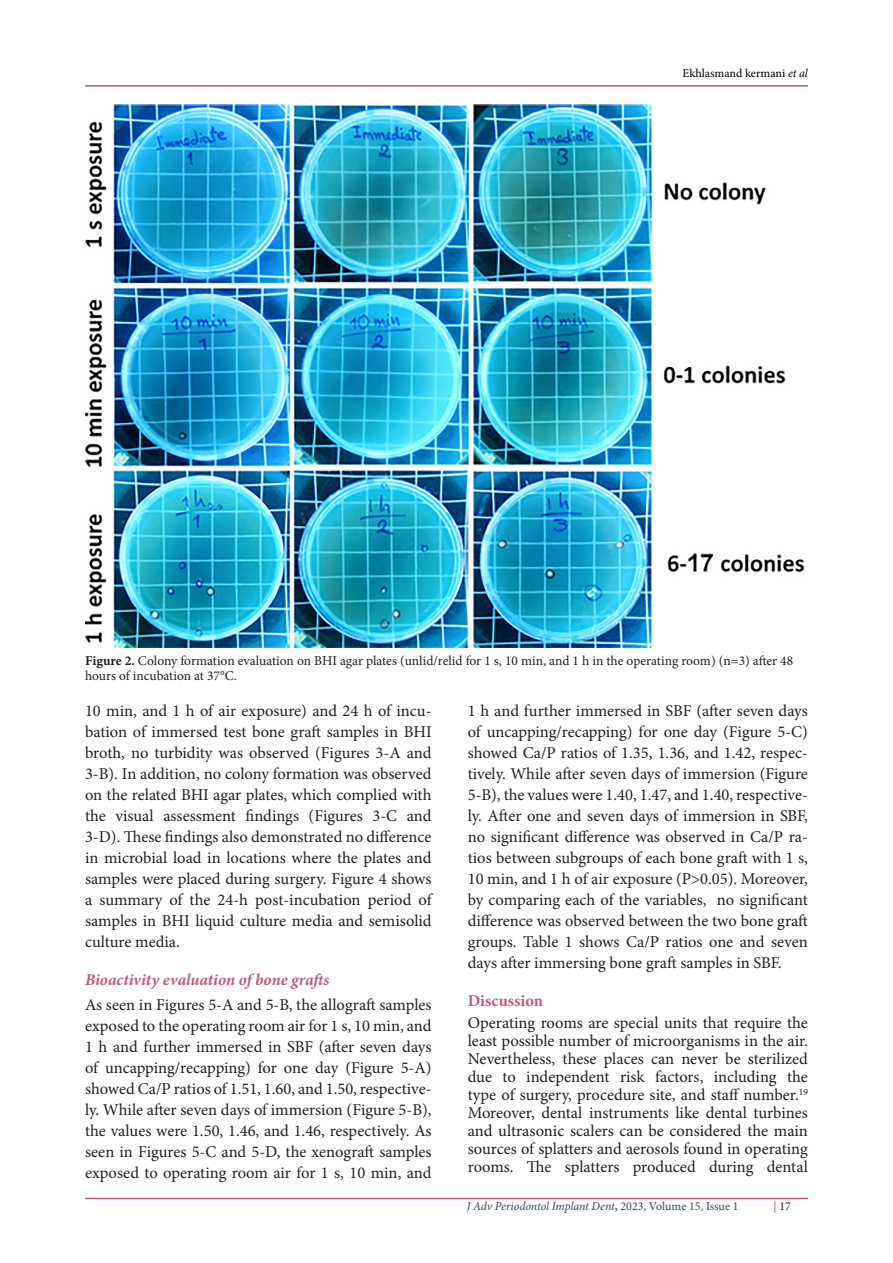
<style>
.page{position:relative;width:893px;height:1263px;background:#fff}
.page>*{position:absolute;margin:0;border:0;box-sizing:border-box;transform-origin:0 0}
.t1{font:16.5px/21px "Minion Pro";color:#231f20;text-align:right}
.t2{font:italic 700 16.5px "Minion Pro";color:#c1597d}
.t3{font:700 16.5px "Minion Pro";color:#c1597d}
.t4{font:13.5px/14.9px "Minion Pro";color:#231f20}
.t5{font:italic 12px "Minion Pro";letter-spacing:-.01em;color:#2e4b5a}
.t6{font:12px "Minion Pro";color:#000}
.t7{font:12px "Minion Pro";color:#231f20}
.t8{font:9.6px "Minion Pro";color:#231f20}
.s1{font-style:italic}
.s2{font-weight:700}
.s3{font-size:16.5px}
.s4{font-weight:700;font-style:normal}
.s5{font-style:normal}
.s6{font-family:"Times New Roman"}
</style>
<div class="page">
<hr style="left:85px;top:1198px;width:723px;height:1px;background:#c1597d">
<hr style="left:85px;top:85px;width:723px;height:2px;background:#c1597d">
<img style="left:85px;top:104px;width:720px;height:543px">
<p class="t6" style="left:682px;top:65px;width:127px">Ekhlasmand kermani <span class="s1">et al</span></p>
<p class="t4" style="left:85px;top:654px;width:710px"><span class="s2">Figure 2.</span> Colony formation evaluation on BHI agar plates (unlid/relid for ,s1 10 min, and inh1 the operating room) ( 3=n ) after 48 hours of incubation at 37°C.</p>
<p class="t1" style="left:85px;top:700px;width:348px">10 min, and h1 of air exposure) and 24 h of incu-</p>
<p class="t1" style="left:85px;top:742px;width:348px">broth, no turbidity was observed (Figures 3-A and 3- I n.)B addition, no colony formation was observed on the related BHI agar plates, which complied with and</p>
<p class="t1" style="left:85px;top:721px;width:348px">bation of immersed test bone graft samples in BHI</p>
<p class="t1" style="left:85px;top:805px;width:348px;text-align:left">the<br>3-D .) These findings also demonstrated no difference in microbial load in locations where the plates and samples were placed during surgery. Figure 4 shows a summary of the 24-h post-incubation period of samples in BHI liquid culture media and semisolid culture media.</p>
<p class="t2" style="left:85px;top:968px;width:246px">Bioactivity evaluation of bone grafts</p>
<p class="t1" style="left:85px;top:994px;width:348px;text-align:justify">As seen in Figures 5-A and 5- ,B the allograft samples exposed to the operating room air for ,s1 10 min, and<br>h1 and further immersed in SBF (after seven days of uncapping/recapping) for one day (Figure 5-A(</p>
<p class="t1" style="left:85px;top:1099px;width:348px">ly. While after seven days of immersion (Figure 5- , (B</p>
<p class="t1" style="left:115px;top:805px;width:40px">visual</p>
<p class="t1" style="left:245px;top:805px;width:55px">findings</p>
<p class="t1" style="left:309px;top:805px;width:56px">(Figures</p>
<p class="t1" style="left:372px;top:805px;width:26px">3-C</p>
<p class="t1" style="left:163px;top:805px;width:74px">assessment</p>
<p class="t1" style="left:85px;top:1078px;width:348px">showed Ca P/ ratios of 1.51, 1.60, and 1.50, respective-</p>
<p class="t1" style="left:85px;top:1120px;width:348px;text-align:justify">the values were 1.50, 1.46, and 1.46, respectively. As seen in Figures 5-C and 5-D, the xenograft samples exposed to operating room air for ,s1 10 min, and</p>
<p class="t1" style="left:468px;top:700px;width:342px;text-align:left">h1 and further immersed in SBF (after seven days of uncapping/recapping) for one day (Figure 5-C(</p>
<p class="t1" style="left:468px;top:763px;width:342px">tively. While after seven days of immersion (Figure</p>
<p class="t1" style="left:468px;top:742px;width:342px">showed Ca P/ ratios of 1.35, 1.36, and 1.42, respec-</p>
<p class="t1" style="left:468px;top:784px;width:342px">5- , )B the values were 1.40, 1.47, and 1.40, respective-</p>
<p class="t1" style="left:468px;top:805px;width:342px">ly. After one and seven days of immersion in SBF,</p>
<p class="t1" style="left:468px;top:826px;width:342px">no significant difference was observed in Ca P/ ra-</p>
<p class="t1" style="left:468px;top:868px;width:342px">10 min, and h1 of air exposure &gt;P( 0.05 .) Moreover, no significant</p>
<p class="t1" style="left:468px;top:847px;width:342px">tios between subgroups of each bone graft with ,s1</p>
<p class="t1" style="left:468px;top:889px;width:342px;text-align:left">by comparing each of the variables,<br>difference was observed between the two bone graft groups. Table 1 shows Ca P/ ratios one and seven days after immersing bone graft samples in SBF.</p>
<p class="t3" style="left:468px;top:989px;width:77px">Discussion</p>
<p class="t1" style="left:468px;top:1014px;width:342px;line-height:18px">Operating rooms are special units that require the least possible number of microorganisms in the air.<br>Nevertheless, these places can never be sterilized the</p>
<p class="t1" style="left:468px;top:1066px;width:26px">due</p>
<p class="t1" style="left:526px;top:1066px;width:85px">independent</p>
<p class="t1" style="left:620px;top:1066px;width:26px">risk</p>
<p class="t1" style="left:655px;top:1066px;width:50px">factors,</p>
<p class="t1" style="left:714px;top:1066px;width:64px">including</p>
<p class="t1" style="left:502px;top:1066px;width:15px">to</p>
<p class="t1" style="left:468px;top:1084px;width:330px">type of surgery, procedure site, and staff number</p>
<p class="t1" style="left:468px;top:1102px;width:342px">Moreover, dental instruments like dental turbines</p>
<p class="t1" style="left:468px;top:1120px;width:342px">and ultrasonic scalers can be considered the main</p>
<p class="t1" style="left:468px;top:1138px;width:342px">sources of splatters and aerosols found in operating</p>
<p class="t1" style="left:767px;top:1156px;width:43px">dental</p>
<p class="t8" style="left:795px;top:1085px;width:14px"><span class="s3">.</span>19</p>
<p class="t1" style="left:527px;top:1156px;width:26px">The</p>
<p class="t1" style="left:565px;top:1156px;width:56px">splatters</p>
<p class="t1" style="left:633px;top:1156px;width:64px">produced</p>
<p class="t1" style="left:709px;top:1156px;width:46px">during</p>
<p class="t1" style="left:468px;top:1156px;width:47px">rooms.</p>
<p class="t5" style="left:467px;top:1198px;width:273px">J Adv Periodontol Implant Dent<span class="s4">,</span> <span class="s5">2023, Volume 15, Issue 1</span></p>
<p class="t7" style="left:774px;top:1198px;width:18px"><span class="s6">|</span>17</p>
</div>
